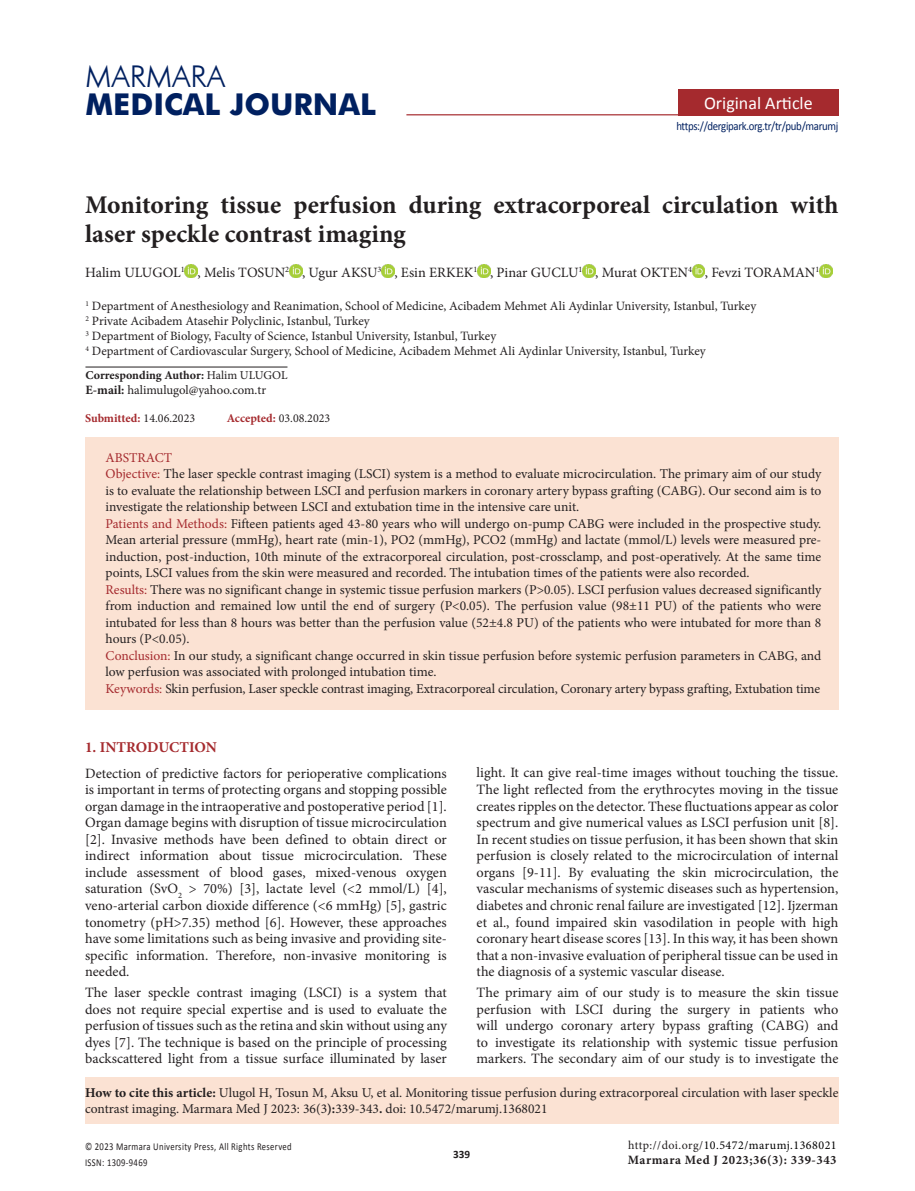
<style>
.page{position:relative;width:915px;height:1191px;background:#fff}
.page>*{position:absolute;margin:0;border:0;box-sizing:border-box;transform-origin:0 0}
.t1{font:700 30px "Futura BT";color:#002060}
.t2{font:300 30px "Futura BT";color:#002060}
.t3{font:700 25.5px/28.5px "Minion Pro";color:#231f20}
.t4{font:18px "Calibri";color:#fff}
.t5{font:700 15px "Minion Pro";color:#a52a2e}
.MNormal-TR{font:14.25px/16.5px "Minion Pro";color:#231f20;text-align:justify}
.author{font:14.25px "Minion Pro";color:#231f20}
.AbstractTxtTR{font:13.5px/16.5px "Minion Pro";letter-spacing:-.005em;color:#231f20;text-align:justify}
.AbstractTxtTR-2{font:13.5px "Minion Pro";color:#a52a2e}
.authorDetay{font:12.75px "Minion Pro";color:#231f20}
.How_to_cite_this_article{font:12.75px "Minion Pro";color:#231f20}
.t6{font:700 12.75px "Minion Pro";letter-spacing:.04em;color:#231f20}
.t7{font:12px "Calibri";letter-spacing:-.03em;color:#002060;scale:.9 1}
.t8{font:12px "Minion Pro";letter-spacing:.04em;color:#000}
.authorCorresponding{font:700 12px "Minion Pro";color:#231f20}
.MNormal-TR-2{font:700 12px "Minion Pro";letter-spacing:-.005em;color:#a52a2e}
.MNormal-TR-3{font:12px "Minion Pro";color:#231f20}
.t9{font:700 11.25px "Calibri";color:#231f20}
.t10{font:10.5px/15.8px "Calibri";letter-spacing:.04em;color:#231f20;scale:.82 1}
.s1{font-weight:400}
.s2{font-weight:700}
.s3{font-weight:400;color:#231f20}
.s4{font-weight:700;color:#a52a2e}
.s5{color:#a52a2e}
.s6{color:#231f20}
</style>
<div class="page">
<div style="left:678px;top:89px;width:160px;height:26px;background:#a52a2e"></div>
<hr style="left:406px;top:114px;width:432px;height:1px;background:#a52a2e">
<svg style="left:185px;top:264px;width:12px;height:13px"></svg>
<svg style="left:289px;top:264px;width:13px;height:13px"></svg>
<svg style="left:381px;top:264px;width:13px;height:13px"></svg>
<svg style="left:477px;top:264px;width:13px;height:13px"></svg>
<svg style="left:582px;top:264px;width:13px;height:13px"></svg>
<svg style="left:692px;top:264px;width:12px;height:13px"></svg>
<svg style="left:819px;top:264px;width:13px;height:13px"></svg>
<hr style="left:85px;top:367px;width:202px;height:1px;background:#231f20">
<div style="left:85px;top:437px;width:753px;height:272px;background:#fbe2d3"></div>
<div style="left:85px;top:1077px;width:753px;height:46px;background:#fbe2d3"></div>
<h1 class="t2" style="left:85px;top:58px;width:141px">MARMARA</h1>
<h1 class="t1" style="left:85px;top:86px;width:292px">MEDICAL JOURNAL</h1>
<p class="t4" style="left:703px;top:91px;width:110px">Original Article</p>
<p class="t7" style="left:676px;top:118px;width:181px">https://dergipark.org.tr/tr/pub/marumj</p>
<p class="t3" style="left:85px;top:191px;width:754px">Monitoring tissue perfusion during extracorporeal circulation with laser speckle contrast imaging</p>
<p class="author" style="left:85px;top:263px;width:735px">Halim ULUGOL<sup>1</sup> , Melis TOSUN<sup>2</sup> , Ugur AKSU<sup>3</sup> , Esin ERKEK<sup>1</sup> , Pinar GUCLU<sup>1</sup> , Murat OKTEN<sup>4</sup> , Fevzi TORAMAN<sup>1</sup></p>
<p class="authorDetay" style="left:85px;top:297px;width:672px"><sup>1</sup> Department of Anesthesiology and Reanimation, School of Medicine, Acibadem Mehmet Ali Aydinlar University, Istanbul, Turkey</p>
<p class="authorDetay" style="left:85px;top:312px;width:286px"><sup>2</sup> Private Acibadem Atasehir Polyclinic, Istanbul, Turkey</p>
<p class="authorDetay" style="left:85px;top:327px;width:412px"><sup>3</sup> Department of Biology, Faculty of Science, Istanbul University, Istanbul, Turkey</p>
<p class="authorDetay" style="left:85px;top:342px;width:621px"><sup>4</sup> Department of Cardiovascular Surgery, School of Medicine, Acibadem Mehmet Ali Aydinlar University, Istanbul, Turkey</p>
<p class="authorCorresponding" style="left:85px;top:367px;width:203px">Corresponding Author: <span class="s1">Halim ULUGOL</span></p>
<p class="How_to_cite_this_article" style="left:85px;top:382px;width:182px"><span class="s2">E-mail:</span> halimulugol@yahoo.com.tr</p>
<p class="MNormal-TR-2" style="left:85px;top:410px;width:112px">Submitted: <span class="s3">14.06.2023</span></p>
<p class="MNormal-TR-3" style="left:227px;top:410px;width:105px"><span class="s4">Accepted:</span> 03.08.2023</p>
<p class="AbstractTxtTR-2" style="left:105px;top:448px;width:68px">ABSTRACT</p>
<p class="AbstractTxtTR" style="left:105px;top:465px;width:717px"><span class="s5">Objective:</span> The laser speckle contrast imaging (LSCI) system is a method to evaluate microcirculation. The primary aim of our study is to evaluate the relationship between LSCI and perfusion markers in coronary artery bypass grafting (CABG). Our second aim is to investigate the relationship between LSCI and extubation time in the intensive care unit.</p>
<p class="AbstractTxtTR" style="left:105px;top:515px;width:717px"><span class="s5">Patients and Methods:</span> Fifteen patients aged 43-80 years who will undergo on-pump CABG were included in the prospective study.<br>Mean arterial pressure (mmHg), heart rate (min-1), PO2 (mmHg), PCO2 (mmHg) and lactate (mmol/L) levels were measured pre&shy;induction, post-induction, 10th minute of the extracorporeal circulation, post-crossclamp, and post-operatively. At the same time points, LSCI values from the skin were measured and recorded. The intubation times of the patients were also recorded.</p>
<p class="AbstractTxtTR" style="left:105px;top:581px;width:717px"><span class="s5">Results:</span> There was no significant change in systemic tissue perfusion markers (P&gt;0.05). LSCI perfusion values decreased significantly from induction and remained low until the end of surgery (P&lt;0.05). The perfusion value (98±11 PU) of the patients who were intubated for less than 8 hours was better than the perfusion value (52±4.8 PU) of the patients who were intubated for more than 8 hours (P&lt;0.05).</p>
<p class="AbstractTxtTR" style="left:105px;top:647px;width:717px"><span class="s5">Conclusion:</span> In our study, a significant change occurred in skin tissue perfusion before systemic perfusion parameters in CABG, and low perfusion was associated with prolonged intubation time.</p>
<p class="AbstractTxtTR" style="left:105px;top:680px;width:716px"><span class="s5">Keywords:</span> Skin perfusion, Laser speckle contrast imaging, Extracorporeal circulation, Coronary artery bypass grafting, Extubation time</p>
<p class="t5" style="left:85px;top:737px;width:133px">1. INTRODUCTION</p>
<p class="MNormal-TR" style="left:85px;top:764px;width:363px">Detection of predictive factors for perioperative complications is important in terms of protecting organs and stopping possible organ damage in the intraoperative and postoperative period [1].<br>Organ damage begins with disruption of tissue microcirculation [2]. Invasive methods have been defined to obtain direct or indirect information about tissue microcirculation. These include assessment of blood gases, mixed-venous oxygen saturation (SvO<sub>2</sub> &gt; 70%) [3], lactate level (&lt;2 mmol/L) [4], veno-arterial carbon dioxide difference (&lt;6 mmHg) [5], gastric tonometry (pH&gt;7.35) method [6]. However, these approaches have some limitations such as being invasive and providing site&shy;specific information. Therefore, non-invasive monitoring is needed.</p>
<p class="MNormal-TR" style="left:85px;top:984px;width:363px">The laser speckle contrast imaging (LSCI) is a system that does not require special expertise and is used to evaluate the perfusion of tissues such as the retina and skin without using any dyes [7]. The technique is based on the principle of processing backscattered light from a tissue surface illuminated by laser</p>
<p class="MNormal-TR" style="left:476px;top:764px;width:363px">light. It can give real-time images without touching the tissue.<br>The light reflected from the erythrocytes moving in the tissue creates ripples on the detector. These fluctuations appear as color spectrum and give numerical values as LSCI perfusion unit [8].<br>In recent studies on tissue perfusion, it has been shown that skin perfusion is closely related to the microcirculation of internal organs [9-11]. By evaluating the skin microcirculation, the vascular mechanisms of systemic diseases such as hypertension, diabetes and chronic renal failure are investigated [12]. Ijzerman et al., found impaired skin vasodilation in people with high coronary heart disease scores [13]. In this way, it has been shown that a non-invasive evaluation of peripheral tissue can be used in the diagnosis of a systemic vascular disease.</p>
<p class="MNormal-TR" style="left:476px;top:984px;width:363px">The primary aim of our study is to measure the skin tissue perfusion with LSCI during the surgery in patients who will undergo coronary artery bypass grafting (CABG) and to investigate its relationship with systemic tissue perfusion markers. The secondary aim of our study is to investigate the</p>
<p class="AbstractTxtTR" style="left:85px;top:1084px;width:754px"><span class="s2">How to cite this article:</span> Ulugol H, Tosun M, Aksu U, et al. Monitoring tissue perfusion during extracorporeal circulation with laser speckle contrast imaging. Marmara Med J 2023: 36(3<span class="s2">):</span>339-343<span class="s2">.</span> doi: 10.5472/marumj.1368021</p>
<p class="t10" style="left:85px;top:1138px;width:253px">© 2023 Marmara University Press, All Rights Reserved<br>ISSN: 1309-9469</p>
<p class="t9" style="left:453px;top:1146px;width:19px">339</p>
<p class="t8" style="left:628px;top:1136px;width:210px"><span class="s6">http://doi.org/</span>10.5472/marumj.1368021</p>
<p class="t6" style="left:627px;top:1150px;width:210px">Marmara Med J 2023;36(3): 339-343</p>
</div>
